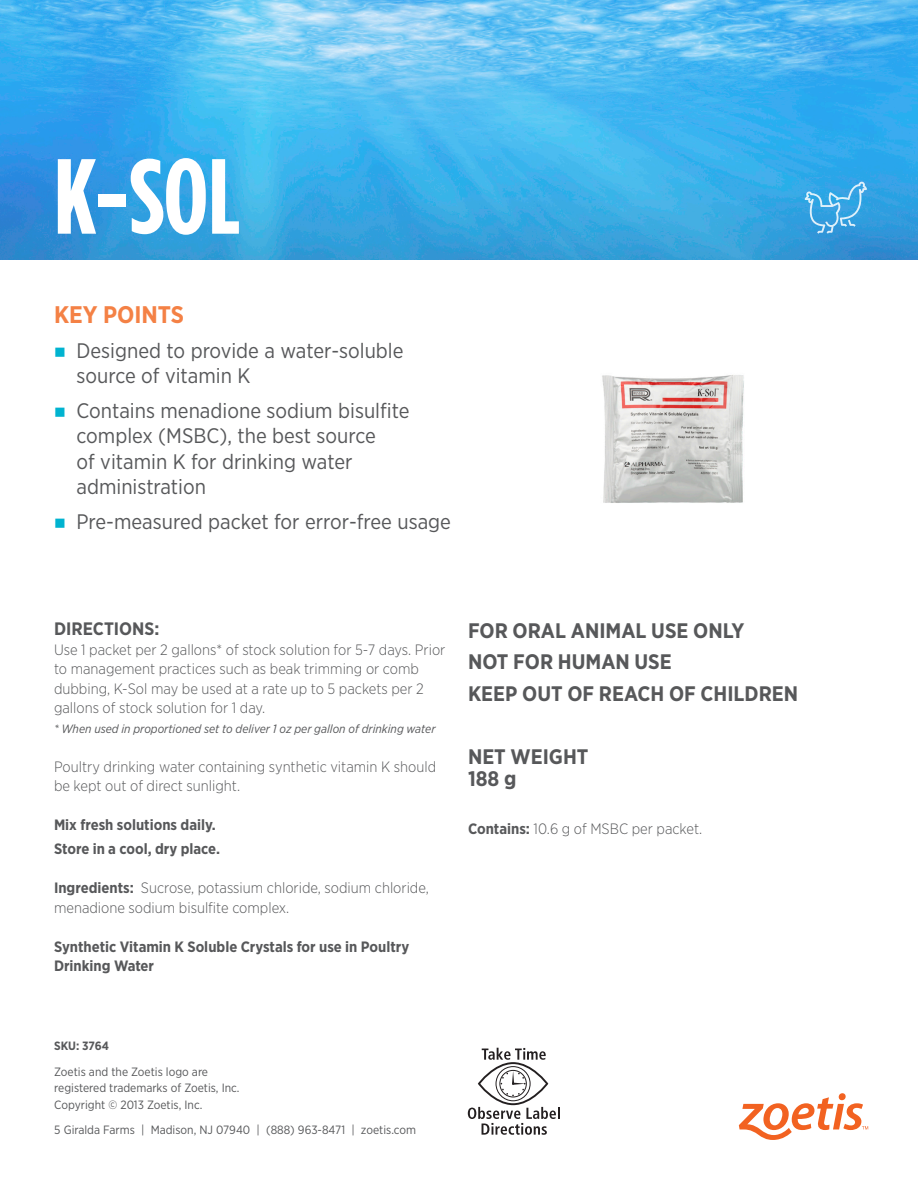
<style>
.page{position:relative;width:918px;height:1188px;background:#fff}
.page>*{position:absolute;margin:0;border:0;box-sizing:border-box;transform-origin:0 0}
.t1{font:700 106.5px "Gotham Condensed";color:#fff}
.infoHeader{font:700 24px "Gotham Narrow";color:#f48145}
.t2{font:21px/25.5px "Gotham Narrow";color:#57585a}
.warning_text{font:700 21px/22.5px "Gotham Narrow";color:#57585a}
.text_Base{font:700 18px "Gotham Narrow";color:#57585a}
.text_Base-2{font:300 15px/19.5px "Gotham Narrow";color:#57585a}
.text_Base-3{font:700 15px/19.5px "Gotham Narrow";color:#57585a}
.t3{font:13.05px "Arial Narrow";color:#231f20}
.footer_text{font:12px/16.5px "Gotham Narrow";color:#57585a}
.text_Base-4{font:italic 12px "Gotham Narrow";color:#57585a}
.footer_text-2{font:700 12px "Gotham Narrow";letter-spacing:-.015em;color:#57585a}
.s1{font-weight:700}
</style>
<div class="page">
<img style="left:0;top:0;width:918px;height:260px">
<svg style="left:805px;top:182px;width:62px;height:52px;background:#4dade4"></svg>
<div style="left:839px;top:1093px;width:7px;height:7px;background:#f26221;border-radius:50%"></div>
<svg style="left:739px;top:1097px;width:129px;height:43px"></svg>
<div style="left:499px;top:1070px;width:28px;height:27px;border:1px solid #231f20;border-radius:50%"></div>
<div style="left:496px;top:1066px;width:35px;height:35px;border:1px solid #231f20;border-radius:50%"></div>
<div style="left:478px;top:1062px;width:70px;height:43px;border:2px solid #231f20;border-radius:50%"></div>
<svg style="left:501px;top:1071px;width:25px;height:25px"></svg>
<svg style="left:482px;top:1048px;width:64px;height:12px"></svg>
<svg style="left:468px;top:1107px;width:92px;height:28px"></svg>
<img style="left:602px;top:375px;width:142px;height:128px">
<p class="t1" style="left:54px;top:134px;width:188px">K-SOL</p>
<p class="infoHeader" style="left:54px;top:300px;width:132px">KEY POINTS</p>
<p class="t2" style="left:76px;top:337px;width:329px">Designed to provide a water-soluble source of vitamin K</p>
<p class="t2" style="left:76px;top:397px;width:335px">Contains menadione sodium bisulfite complex (MSBC), the best source<br>of vitamin K for drinking water administration</p>
<p class="t2" style="left:76px;top:508px;width:376px">Pre-measured packet for error-free usage</p>
<p class="text_Base" style="left:54px;top:618px;width:107px">DIRECTIONS:</p>
<p class="text_Base-2" style="left:54px;top:640px;width:393px">Use 1 packet per 2 gallons* of stock solution for 5-7 days. Prior to management practices such as beak trimming or comb dubbing, K-Sol may be used at a rate up to 5 packets per 2 gallons of stock solution for 1 day.</p>
<p class="text_Base-4" style="left:54px;top:721px;width:383px">* When used in proportioned set to deliver 1 oz per gallon of drinking water</p>
<p class="text_Base-2" style="left:54px;top:757px;width:384px">Poultry drinking water containing synthetic vitamin K should be kept out of direct sunlight.</p>
<p class="text_Base-3" style="left:54px;top:815px;width:163px">Mix fresh solutions daily.</p>
<p class="text_Base-3" style="left:54px;top:839px;width:168px">Store in a cool, dry place.</p>
<p class="text_Base-2" style="left:54px;top:878px;width:376px"><span class="s1">Ingredients:</span> Sucrose, potassium chloride, sodium chloride, menadione sodium bisulfite complex.</p>
<p class="text_Base-3" style="left:54px;top:937px;width:357px">Synthetic Vitamin K Soluble Crystals for use in Poultry<br>Drinking Water</p>
<p class="warning_text" style="left:468px;top:619px;width:278px">FOR ORAL ANIMAL USE ONLY</p>
<p class="warning_text" style="left:468px;top:650px;width:205px">NOT FOR HUMAN USE</p>
<p class="warning_text" style="left:468px;top:682px;width:332px">KEEP OUT OF REACH OF CHILDREN</p>
<p class="warning_text" style="left:468px;top:745px;width:122px">NET WEIGHT<br>188 g</p>
<p class="text_Base-2" style="left:468px;top:819px;width:236px"><span class="s1">Contains:</span> 10.6 g of MSBC per packet.</p>
<p class="footer_text-2" style="left:54px;top:1038px;width:56px">SKU: 3764</p>
<p class="footer_text" style="left:54px;top:1063px;width:187px">Zoetis and the Zoetis logo are registered trademarks of Zoetis, Inc.<br>Copyright © 2013 Zoetis, Inc.</p>
<p class="footer_text" style="left:54px;top:1121px;width:363px">5 Giralda Farms | Madison, NJ 07940 | (888) 963-8471 | zoetis.com</p>
<p class="t3" style="left:107px;top:1124px;width:249px">of Alpharma, LLC. Copyright © 2010 Alpharma, LLC.</p>
</div>
